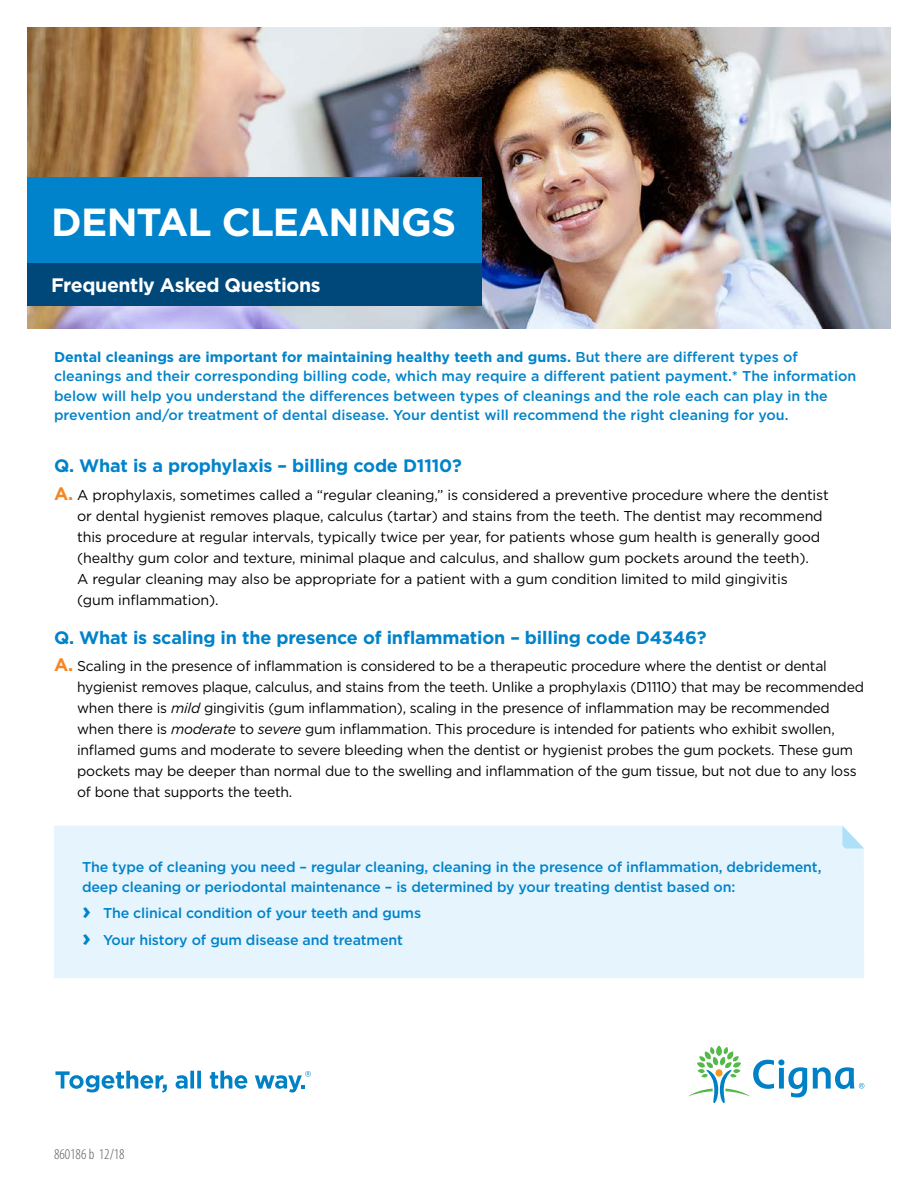
<style>
.page{position:relative;width:918px;height:1188px;background:#fff}
.page>*{position:absolute;margin:0;border:0;box-sizing:border-box;transform-origin:0 0}
.t1{font:700 39.15px "Gotham";letter-spacing:-.02em;color:#fff}
.t2{font:700 19.5px "Gotham";letter-spacing:-.02em;color:#fff}
.t3{font:700 18px "Gotham";letter-spacing:-.01em;color:#0083ca}
.t4{font:300 condensed 15px "Myriad Pro";color:#58595b}
.t5{font:14.25px/21px "Gotham";letter-spacing:-.015em;color:#000}
.t6{font:500 14.25px/19.5px "Gotham";letter-spacing:-.01em;color:#0083ca}
.s1{font-weight:700}
.s2{font-weight:700;font-size:18px;color:#f6861f}
.s3{font-style:italic}
.s4{font-weight:700;font-size:24px}
</style>
<div class="page">
<div style="left:54px;top:826px;width:810px;height:152px;background:#e6f5fd"></div>
<svg style="left:842px;top:826px;width:22px;height:23px"></svg>
<img style="left:27px;top:27px;width:864px;height:301px">
<div style="left:27px;top:178px;width:455px;height:125px;background:#0083ca"></div>
<div style="left:27px;top:263px;width:455px;height:43px;background:#00487a"></div>
<svg style="left:55px;top:1071px;width:112px;height:21px"></svg>
<svg style="left:176px;top:1071px;width:25px;height:18px"></svg>
<svg style="left:210px;top:1071px;width:37px;height:18px"></svg>
<svg style="left:255px;top:1071px;width:56px;height:21px"></svg>
<svg style="left:688px;top:1046px;width:176px;height:57px"></svg>
<h1 class="t1" style="left:51px;top:196px;width:406px">dental cleanings</h1>
<h2 class="t2" style="left:51px;top:272px;width:271px">Frequently Asked Questions</h2>
<p class="t6" style="left:54px;top:347px;width:804px"><span class="s1">Dental cleanings are important for maintaining healthy teeth and gums.</span> But there are different types of cleanings and their corresponding billing code, which may require a different patient payment.* The information below will help you understand the differences between types of cleanings and the role each can play in the prevention and/or treatment of dental disease. Your dentist will recommend the right cleaning for you.</p>
<p class="t3" style="left:54px;top:454px;width:409px">Q. What is a prophylaxis – billing code D1110?</p>
<p class="t5" style="left:77px;top:484px;width:753px;text-indent:-23px"><span class="s2">A.</span> A prophylaxis, sometimes called a “regular cleaning,” is considered a preventive procedure where the dentist or dental hygienist removes plaque, calculus (tartar) and stains from the teeth. The dentist may recommend this procedure at regular intervals, typically twice per year, for patients whose gum health is generally good (healthy gum color and texture, minimal plaque and calculus, and shallow gum pockets around the teeth).<br>A regular cleaning may also be appropriate for a patient with a gum condition limited to mild gingivitis<br>(gum inflammation).</p>
<p class="t3" style="left:54px;top:625px;width:654px">Q. What is scaling in the presence of inflammation – billing code D4346?</p>
<p class="t5" style="left:77px;top:655px;width:788px;text-indent:-23px"><span class="s2">A.</span> Scaling in the presence of inflammation is considered to be a therapeutic procedure where the dentist or dental hygienist removes plaque, calculus, and stains from the teeth. Unlike a prophylaxis (D1110) that may be recommended when there is <span class="s3">mild</span> gingivitis (gum inflammation), scaling in the presence of inflammation may be recommended when there is <span class="s3">moderate</span> to <span class="s3">severe</span> gum inflammation. This procedure is intended for patients who exhibit swollen, inflamed gums and moderate to severe bleeding when the dentist or hygienist probes the gum pockets. These gum pockets may be deeper than normal due to the swelling and inflammation of the gum tissue, but not due to any loss of bone that supports the teeth.</p>
<p class="t6" style="left:82px;top:857px;width:741px">The type of cleaning you need – regular cleaning, cleaning in the presence of inflammation, debridement, deep cleaning or periodontal maintenance – is determined by your treating dentist based on:</p>
<p class="t6" style="left:82px;top:899px;width:341px;line-height:26.5px"><span class="s4">›</span> The clinical condition of your teeth and gums <span class="s4">›</span> Your history of gum disease and treatment</p>
<p class="t4" style="left:54px;top:1146px;width:72px">860186 b 12/18</p>
</div>
